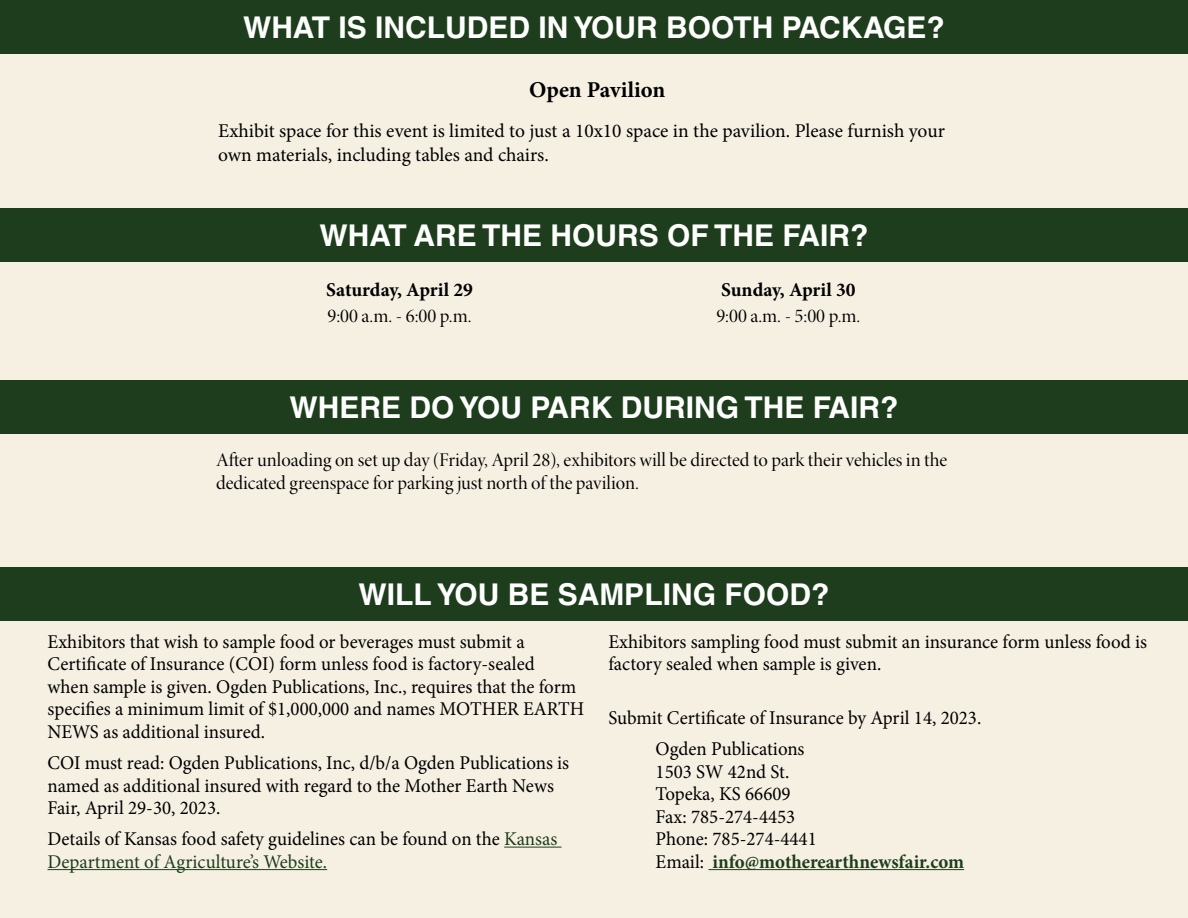
<style>
.page{position:relative;width:1188px;height:918px;background:#f6f0e3}
.page>*{position:absolute;margin:0;border:0;box-sizing:border-box;transform-origin:0 0}
.t1{font:700 30px "Helvetica LT Std";color:#fff}
.t2{font:700 22.65px "Minion Pro";letter-spacing:.005em;color:#000}
.t3{font:19.5px/22.5px "Minion Pro";color:#000}
.t4{font:19.5px/22.5px "Minion Pro Disp";color:#000}
.t5{font:700 19.5px "Minion Pro";color:#000}
.s1{color:#1d3d1c}
.s2{font-weight:700;color:#1d3d1c}
</style>
<div class="page">
<div style="left:0;top:0;width:1188px;height:54px;background:#1d3d1c"></div>
<div style="left:0;top:208px;width:1188px;height:54px;background:#1d3d1c"></div>
<div style="left:0;top:380px;width:1188px;height:54px;background:#1d3d1c"></div>
<hr style="left:504px;top:847px;width:58px;height:1px;background:#1d3d1c">
<hr style="left:48px;top:869px;width:279px;height:1px;background:#1d3d1c">
<hr style="left:709px;top:869px;width:255px;height:1px;background:#1d3d1c">
<div style="left:0;top:567px;width:1188px;height:54px;background:#1d3d1c"></div>
<h1 class="t1" style="left:243px;top:9px;width:703px">WHAT IS INCLUDED IN YOUR BOOTH PACKAGE?</h1>
<p class="t2" style="left:529px;top:74px;width:138px">Open Pavilion</p>
<p class="t3" style="left:218px;top:119px;width:728px;line-height:23.4px">Exhibit space for this event is limited to just a 10x10 space in the pavilion. Please furnish your own materials, including tables and chairs.</p>
<h1 class="t1" style="left:319px;top:217px;width:551px">WHAT ARE THE HOURS OF THE FAIR?</h1>
<p class="t5" style="left:326px;top:277px;width:148px">Saturday, April 29</p>
<p class="t4" style="left:328px;top:305px;width:146px">9:00 a.m. - 6:00 p.m.</p>
<p class="t5" style="left:721px;top:277px;width:136px">Sunday, April 30</p>
<p class="t4" style="left:716px;top:305px;width:146px">9:00 a.m. - 5:00 p.m.</p>
<h1 class="t1" style="left:289px;top:389px;width:611px">WHERE DO YOU PARK DURING THE FAIR?</h1>
<p class="t4" style="left:216px;top:449px;width:733px">After unloading on set up day (Friday, April 28), exhibitors will be directed to park their vehicles in the dedicated greenspace for parking just north of the pavilion.</p>
<h1 class="t1" style="left:359px;top:576px;width:472px">WILL YOU BE SAMPLING FOOD?</h1>
<p class="t3" style="left:48px;top:630px;width:538px">Exhibitors that wish to sample food or beverages must submit a Certificate of Insurance (COI) form unless food is factory-sealed<br>when sample is given. Ogden Publications, Inc., requires that the form specifies a minimum limit of $1,000,000 and names MOTHER EARTH NEWS as additional insured.</p>
<p class="t3" style="left:48px;top:752px;width:523px">COI must read: Ogden Publications, Inc, d/b/a Ogden Publications is named as additional insured with regard to the Mother Earth News<br>Fair, April 29-30, 2023.</p>
<p class="t3" style="left:48px;top:828px;width:511px">Details of Kansas food safety guidelines can be found on the <span class="s1">Kansas<br>Department of Agriculture’s Website.</span></p>
<p class="t3" style="left:608px;top:630px;width:540px">Exhibitors sampling food must submit an insurance form unless food is factory sealed when sample is given.</p>
<p class="t3" style="left:656px;top:702px;width:327px;line-height:31.2px;text-indent:-47px">Submit Certificate of Insurance by April 14, 2023.<br>Ogden Publications</p>
<p class="t3" style="left:656px;top:760px;width:310px">1503 SW 42nd St.<br>Topeka, KS 66609<br>Fax: 785-274-4453<br>Phone: 785-274-4441<br>Email: <span class="s2">info@motherearthnewsfair.com</span></p>
</div>
